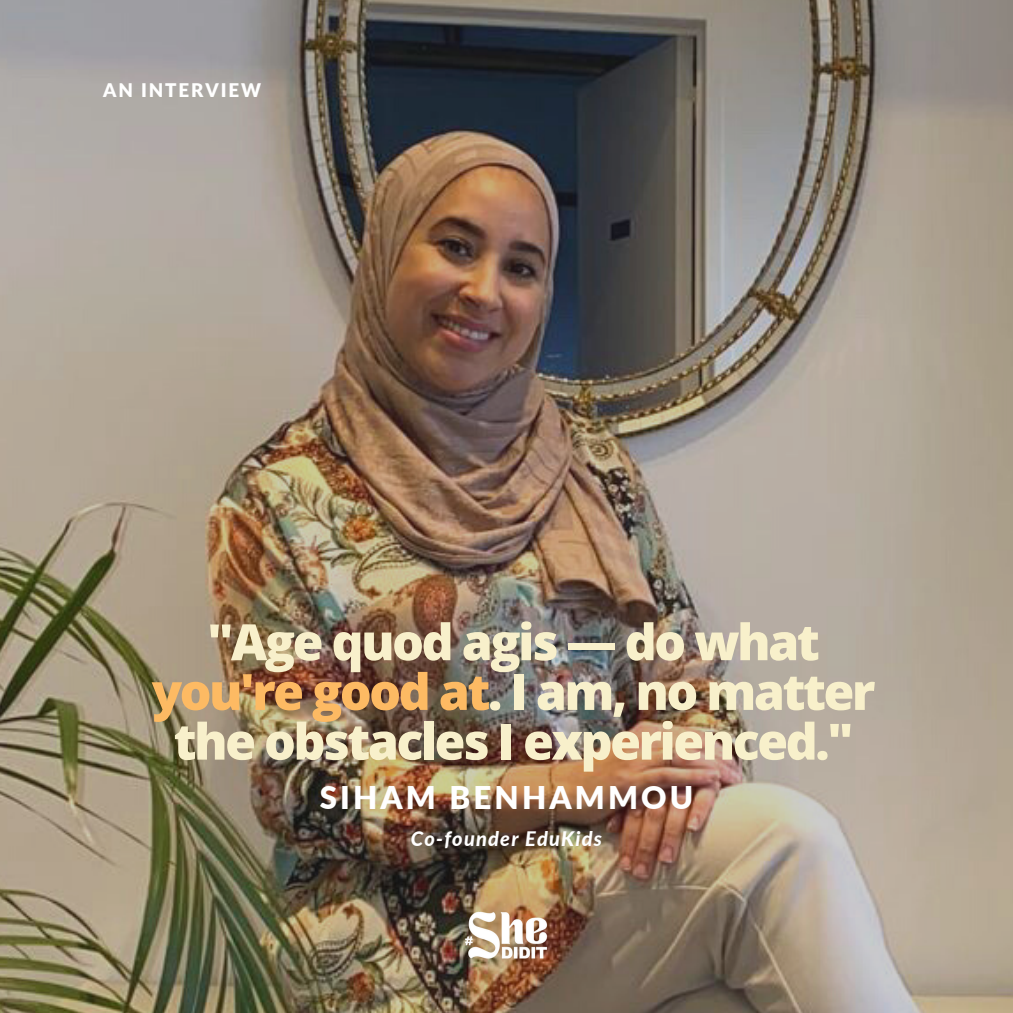
<style>
.page{position:relative;width:1013px;height:1013px;background:#fff}
.page>*{position:absolute;margin:0;border:0;box-sizing:border-box;transform-origin:0 0}
.t1{font:800 50px/49.8px "Open Sans";letter-spacing:-.05em;color:#f8f0cb;text-align:center}
.t2{font:900 31.25px "Lato";letter-spacing:.1em;color:#fff}
.t3{font:italic 800 20px "Lato";letter-spacing:.06em;color:#fff}
.t4{font:900 18.75px "Lato";letter-spacing:.1em;color:#fff}
.s1{color:#fdba63}
</style>
<div class="page">
<img style="left:0;top:0;width:1012px;height:1012px">
<img style="left:462px;top:911px;width:88px;height:47px">
<p class="t4" style="left:103px;top:78px;width:159px">AN INTERVIEW</p>
<p class="t1" style="left:152px;top:616px;width:725px">"Age quod agis — do what <span class="s1">you're good at</span>. I am, no matter the obstacles I experienced."</p>
<p class="t2" style="left:320px;top:777px;width:375px">SIHAM BENHAMMOU</p>
<p class="t3" style="left:411px;top:825px;width:192px">Co-founder EduKids</p>
</div>
